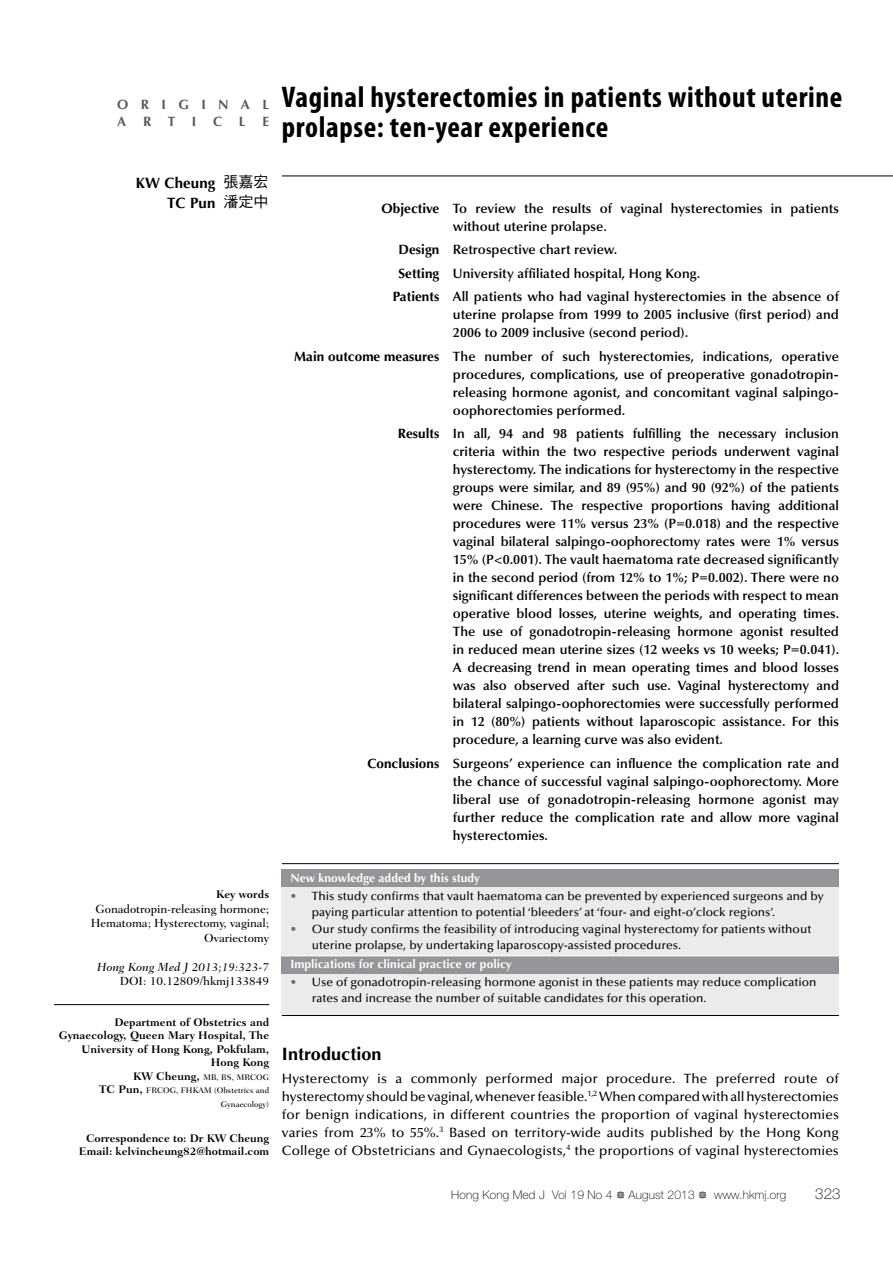
<style>
.page{position:relative;width:893px;height:1263px;background:#fff}
.page>*{position:absolute;margin:0;border:0;box-sizing:border-box;transform-origin:0 0}
.t1{font:700 condensed 30px/30px "Myriad Pro";letter-spacing:.02em;color:#000}
.t2{font:700 18px "Optima";letter-spacing:.005em;color:#000}
.t3{font:700 15px/20.1px "Optima";letter-spacing:.01em;color:#000;text-align:right}
.t4{font:15px/20.1px "DF Hei HK W5";color:#000}
.t5{font:100 15px "Helvetica Neue";color:#000}
.t6{font:600 13.5px/18px "Optima";letter-spacing:.005em;color:#000;text-align:justify}
.t7{font:500 13.5px/18px "Optima";letter-spacing:.005em;color:#000;text-align:justify}
.t8{font:700 13.5px/16.2px "Optima";letter-spacing:.92em;color:#58595b}
.t9{font:500 12px/16.5px "Optima";letter-spacing:.005em;color:#000}
.t10{font:500 12px/14.4px "Fairfield LH";letter-spacing:-.005em;color:#000;text-align:right}
.t11{font:700 12px "Optima";letter-spacing:.005em;color:#fff}
.t12{font:100 12px "Helvetica Neue";letter-spacing:.01em;color:#000}
.t13{font:italic 500 12px "Fairfield LH";color:#000}
.t14{font:700 11.25px/13.5px "Fairfield LH";letter-spacing:.005em;color:#000;text-align:right}
.t15{font:500 8.25px/13.5px "Fairfield LH";letter-spacing:.005em;color:#000;text-align:right}
.s1{font-weight:700;font-size:11.25px}
.s2{font-weight:700}
.s3{color:#6d6e71}
.s4{font-family:"Type Embellishments One Let Plain";font-weight:400}
</style>
<div class="page">
<hr style="left:282px;top:176px;width:611px;height:1px;background:#000">
<hr style="left:54px;top:1004px;width:215px;height:1px;background:#000">
<hr style="left:282px;top:863px;width:557px;height:1px;background:#000">
<div style="left:282px;top:869px;width:557px;height:146px;background:#ebebec"></div>
<div style="left:282px;top:869px;width:557px;height:17px;background:#939598"></div>
<div style="left:282px;top:956px;width:557px;height:17px;background:#939598"></div>
<hr style="left:282px;top:955px;width:557px;height:1px;background:#fff">
<hr style="left:282px;top:1015px;width:557px;height:1px;background:#000">
<p class="t8" style="left:117px;top:97px;width:153px">ORIGINAL<br>ARTICLE</p>
<p class="t3" style="left:136px;top:173px;width:81px">KW Cheung<br>TC Pun</p>
<p class="t4" style="left:223px;top:171px;width:46px">張嘉宏潘定中</p>
<p class="t14" style="left:216px;top:888px;width:54px">Key words</p>
<p class="t10" style="left:91px;top:902px;width:180px">Gonadotropin-releasing hormone;<br>Hematoma; Hysterectomy, vaginal;<br>Ovariectomy</p>
<p class="t13" style="left:97px;top:960px;width:174px">Hong Kong Med J 2013;19:323-7</p>
<p class="t10" style="left:120px;top:974px;width:151px">DOI: 10.12809/hkmj133849</p>
<p class="t14" style="left:59px;top:1015px;width:212px">Department of Obstetrics and<br>Gynaecology, Queen Mary Hospital, The<br>University of Hong Kong, Pokfulam,<br>Hong Kong</p>
<p class="t15" style="left:99px;top:1070px;width:172px"><span class="s1">KW Cheung,</span> MB, BS, MRCOG<br><span class="s1">TC Pun,</span> FRCOG, FHKAM (Obstetrics and<br>Gynaecology)</p>
<p class="t14" style="left:79px;top:1131px;width:192px">Correspondence to: Dr KW Cheung<br>Email: kelvincheung82@hotmail.com</p>
<h1 class="t1" style="left:282px;top:81px;width:562px">Vaginal hysterectomies in patients without uterine prolapse: ten-year experience</h1>
<p class="t6" style="left:453px;top:199px;width:387px;text-indent:-71px"><span class="s2">Objective</span> To review the results of vaginal hysterectomies in patients without uterine prolapse.</p>
<p class="t6" style="left:398px;top:241px;width:220px"><span class="s2">Design</span> Retrospective chart review.</p>
<p class="t6" style="left:398px;top:264px;width:303px"><span class="s2">Setting</span> University affiliated hospital, Hong Kong.</p>
<p class="t6" style="left:393px;top:288px;width:447px"><span class="s2">Patients</span> All patients who had vaginal hysterectomies in the absence of</p>
<p class="t6" style="left:453px;top:306px;width:387px">uterine prolapse from 1999 to 2005 inclusive (first period) and<br>2006 to 2009 inclusive (second period).</p>
<p class="t6" style="left:453px;top:347px;width:388px;text-indent:-159px"><span class="s2">Main outcome measures</span> The number of such hysterectomies, indications, operative procedures, complications, use of preoperative gonadotropin&shy;releasing hormone agonist, and concomitant vaginal salpingo&shy;oophorectomies performed.</p>
<p class="t6" style="left:453px;top:425px;width:388px;text-indent:-55px"><span class="s2">Results</span> In all, 94 and 98 patients fulfilling the necessary inclusion criteria within the two respective periods underwent vaginal hysterectomy. The indications for hysterectomy in the respective groups were similar, and 89 (95%) and 90 (92%) of the patients were Chinese. The respective proportions having additional procedures were 11% versus 23% (P=0.018) and the respective vaginal bilateral salpingo-oophorectomy rates were 1% versus 15% (P&lt;0.001). The vault haematoma rate decreased significantly in the second period (from 12% to 1%; P=0.002). There were no significant differences between the periods with respect to mean operative blood losses, uterine weights, and operating times.<br>The use of gonadotropin-releasing hormone agonist resulted in reduced mean uterine sizes (12 weeks vs 10 weeks; P=0.041).<br>A decreasing trend in mean operating times and blood losses was also observed after such use. Vaginal hysterectomy and bilateral salpingo-oophorectomies were successfully performed in 12 (80%) patients without laparoscopic assistance. For this procedure, a learning curve was also evident.</p>
<p class="t6" style="left:453px;top:754px;width:388px;text-indent:-86px"><span class="s2">Conclusions</span> Surgeons’ experience can influence the complication rate and the chance of successful vaginal salpingo-oophorectomy. More liberal use of gonadotropin-releasing hormone agonist may further reduce the complication rate and allow more vaginal hysterectomies.</p>
<p class="t11" style="left:290px;top:871px;width:191px">New knowledge added by this study</p>
<p class="t9" style="left:312px;top:888px;width:514px;text-indent:-21px"><span class="s3">•</span> This study confirms that vault haematoma can be prevented by experienced surgeons and by paying particular attention to potential ‘bleeders’ at ‘four- and eight-o’clock regions’.</p>
<p class="t9" style="left:312px;top:921px;width:501px;text-indent:-21px"><span class="s3">•</span> Our study confirms the feasibility of introducing vaginal hysterectomy for patients without uterine prolapse, by undertaking laparoscopy-assisted procedures.</p>
<p class="t11" style="left:290px;top:957px;width:223px">Implications for clinical practice or policy</p>
<p class="t9" style="left:312px;top:974px;width:506px;text-indent:-21px"><span class="s3">•</span> Use of gonadotropin-releasing hormone agonist in these patients may reduce complication rates and increase the number of suitable candidates for this operation.</p>
<h2 class="t2" style="left:282px;top:1044px;width:101px">Introduction</h2>
<p class="t7" style="left:282px;top:1069px;width:559px">Hysterectomy is a commonly performed major procedure. The preferred route of hysterectomy should be vaginal, whenever feasible.<sup>1,2</sup> When compared with all hysterectomies for benign indications, in different countries the proportion of vaginal hysterectomies varies from 23% to 55%.<sup>3</sup> Based on territory-wide audits published by the Hong Kong College of Obstetricians and Gynaecologists,<sup>4</sup> the proportions of vaginal hysterectomies</p>
<p class="t12" style="left:451px;top:1188px;width:337px">Hong Kong Med J Vol 19 No 4 <span class="s4">#</span> August 2013 <span class="s4">#</span> www.hkmj.org</p>
<p class="t5" style="left:815px;top:1186px;width:27px">323</p>
</div>
